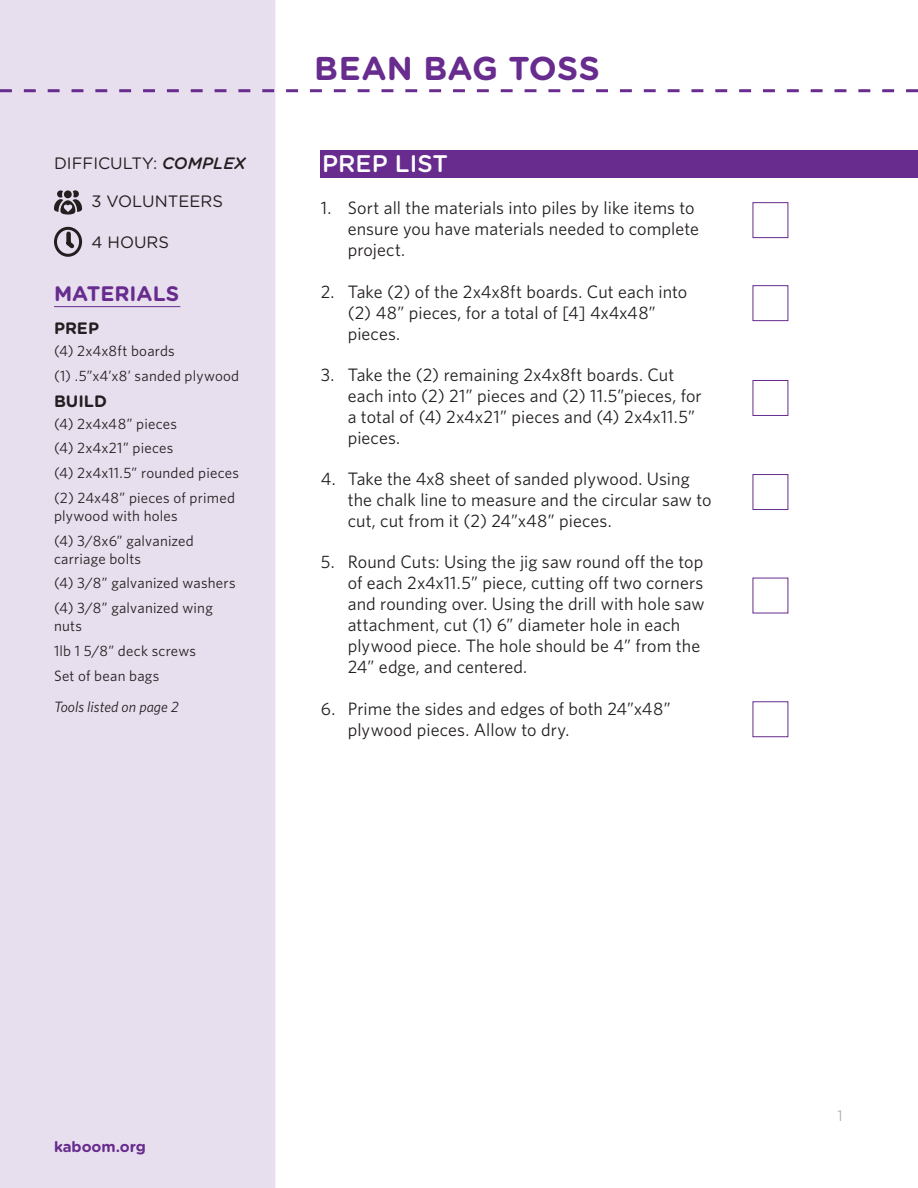
<style>
.page{position:relative;width:918px;height:1188px;background:#fff}
.page>*{position:absolute;margin:0;border:0;box-sizing:border-box;transform-origin:0 0}
.t1{font:700 33px "Gotham Rounded";letter-spacing:.005em;color:#672c8e}
.t2{font:500 24px "Gotham Rounded";color:#fff}
.t3{font:700 21px "Gotham Rounded";color:#672c8e}
.t4{font:18px/21px "Whitney";letter-spacing:.005em;color:#231f20}
.t5{font:16.5px "Gotham Rounded";color:#231f20}
.t6{font:700 16.5px "Gotham Rounded";color:#231f20}
.t7{font:15px/18px "Whitney";letter-spacing:.015em;color:#231f20}
.t8{font:italic 15px "Whitney";color:#231f20}
.website{font:700 15px "Gotham Rounded";color:#672c8e}
.t9{font:300 15px "Gotham Rounded";color:#939598}
.s1{font-weight:500;font-style:italic}
</style>
<div class="page">
<div style="left:0;top:0;width:275px;height:1188px;background:#e8dfee"></div>
<svg style="left:54px;top:190px;width:28px;height:25px"></svg>
<div style="left:54px;top:227px;width:28px;height:30px;border:3px solid #231f20;border-radius:50%"></div>
<svg style="left:62px;top:229px;width:16px;height:23px"></svg>
<hr style="left:54px;top:306px;width:126px;height:1px;background:#672c8e">
<svg style="left:0;top:89px;width:918px;height:3px"></svg>
<div style="left:321px;top:150px;width:597px;height:28px;background:#672c8e"></div>
<div style="left:753px;top:202px;width:35px;height:36px;border:1px solid #672c8e"></div>
<div style="left:753px;top:285px;width:35px;height:36px;border:1px solid #672c8e"></div>
<div style="left:753px;top:380px;width:35px;height:36px;border:1px solid #672c8e"></div>
<div style="left:753px;top:474px;width:35px;height:36px;border:1px solid #672c8e"></div>
<p class="t5" style="left:54px;top:152px;width:193px">DIFFICULTY: <span class="s1">COMPLEX</span></p>
<p class="t5" style="left:92px;top:190px;width:133px">3 VOLUNTEERS</p>
<p class="t5" style="left:92px;top:230px;width:79px">4 HOURS</p>
<p class="t3" style="left:54px;top:278px;width:127px">MATERIALS</p>
<p class="t6" style="left:54px;top:316px;width:47px">PREP</p>
<p class="t7" style="left:54px;top:341px;width:122px">(4) 2x4x8ft boards</p>
<p class="t7" style="left:54px;top:366px;width:187px">(1) .5”x4’x8’ sanded plywood</p>
<p class="t6" style="left:54px;top:390px;width:55px">BUILD</p>
<p class="t7" style="left:54px;top:414px;width:125px">(4) 2x4x48” pieces</p>
<p class="t7" style="left:54px;top:439px;width:121px">(4) 2x4x21” pieces</p>
<p class="t7" style="left:54px;top:464px;width:187px">(4) 2x4x11.5” rounded pieces</p>
<p class="t7" style="left:54px;top:488px;width:183px">(2) 24x48” pieces of primed plywood with holes</p>
<p class="t7" style="left:54px;top:531px;width:141px">(4) 3/8x6” galvanized carriage bolts</p>
<p class="t7" style="left:54px;top:574px;width:183px">(4) 3/8” galvanized washers</p>
<p class="t7" style="left:54px;top:599px;width:160px">(4) 3/8” galvanized wing nuts</p>
<p class="t7" style="left:54px;top:641px;width:144px">1lb 1 5/8” deck screws</p>
<p class="t7" style="left:54px;top:666px;width:107px">Set of bean bags</p>
<p class="t8" style="left:54px;top:697px;width:126px">Tools listed on page 2</p>
<p class="t1" style="left:314px;top:45px;width:287px">BEAN BAG TOSS</p>
<p class="t2" style="left:322px;top:147px;width:127px">PREP LIST</p>
<p class="t4" style="left:348px;top:197px;width:353px;text-indent:-27px">1. Sort all the materials into piles by like items to ensure you have materials needed to complete project.</p>
<p class="t4" style="left:348px;top:280px;width:341px;text-indent:-27px">2. Take (2) of the 2x4x8ft boards. Cut each into (2) 48” pieces, for a total of [4] 4x4x48” pieces.</p>
<p class="t4" style="left:348px;top:364px;width:356px;text-indent:-27px">3. Take the (2) remaining 2x4x8ft boards. Cut each into (2) 21” pieces and (2) 11.5”pieces, for a total of (4) 2x4x21” pieces and (4) 2x4x11.5” pieces.</p>
<p class="t4" style="left:348px;top:468px;width:365px;text-indent:-27px">4. Take the 4x8 sheet of sanded plywood. Using the chalk line to measure and the circular saw to cut, cut from it (2) 24”x48” pieces.</p>
<p class="t4" style="left:348px;top:551px;width:358px;text-indent:-27px">5. Round Cuts: Using the jig saw round off the top of each 2x4x11.5” piece, cutting off two corners and rounding over. Using the drill with hole saw attachment, cut (1) 6” diameter hole in each plywood piece. The hole should be 4” from the 24” edge, and centered.</p>
<p class="t4" style="left:348px;top:697px;width:324px;text-indent:-27px">6. Prime the sides and edges of both 24”x48” plywood pieces. Allow to dry.</p>
<p class="website" style="left:54px;top:1136px;width:94px">kaboom.org</p>
<p class="t9" style="left:837px;top:1106px;width:7px">1</p>
</div>
